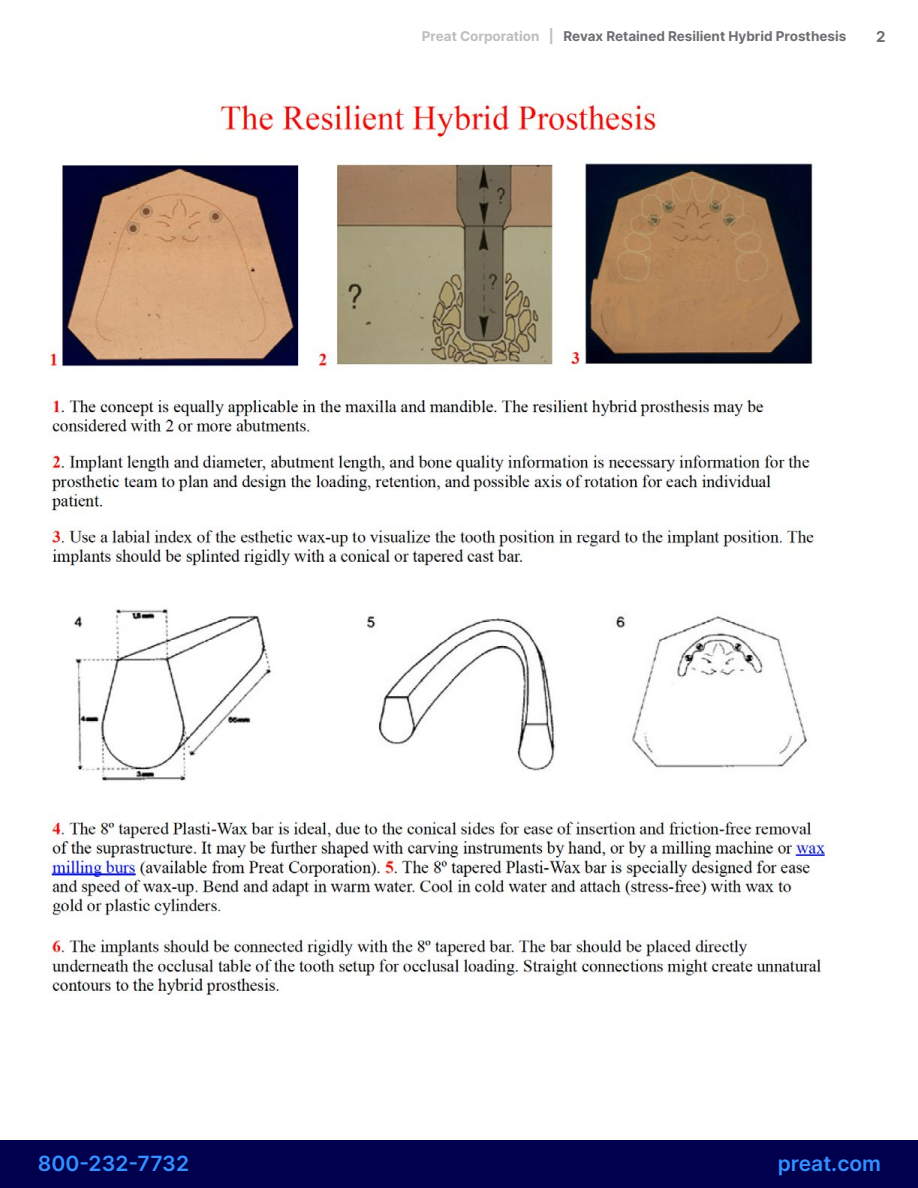
<style>
.page{position:relative;width:918px;height:1188px;background:#fff}
.page>*{position:absolute;margin:0;border:0;box-sizing:border-box;transform-origin:0 0}
.t1{font:21px "Inter";color:#348fff}
.t2{font:15px "Inter";color:#6d6e71}
.t3{font:13.5px "Inter";color:#6d6e71}
.s1{color:#bcbec0}
</style>
<div class="page">
<div style="left:0;top:1140px;width:918px;height:48px;background:#00004f"></div>
<img style="left:48px;top:101px;width:781px;height:894px">
<p class="t3" style="left:422px;top:26px;width:426px"><span class="s1">Preat Corporation |</span> Revax Retained Resilient Hybrid Prosthesis</p>
<p class="t2" style="left:876px;top:25px;width:11px">2</p>
<h1 class="t1" style="left:38px;top:1148px;width:153px">800-232-7732</h1>
<h1 class="t1" style="left:778px;top:1148px;width:105px">preat.com</h1>
</div>
